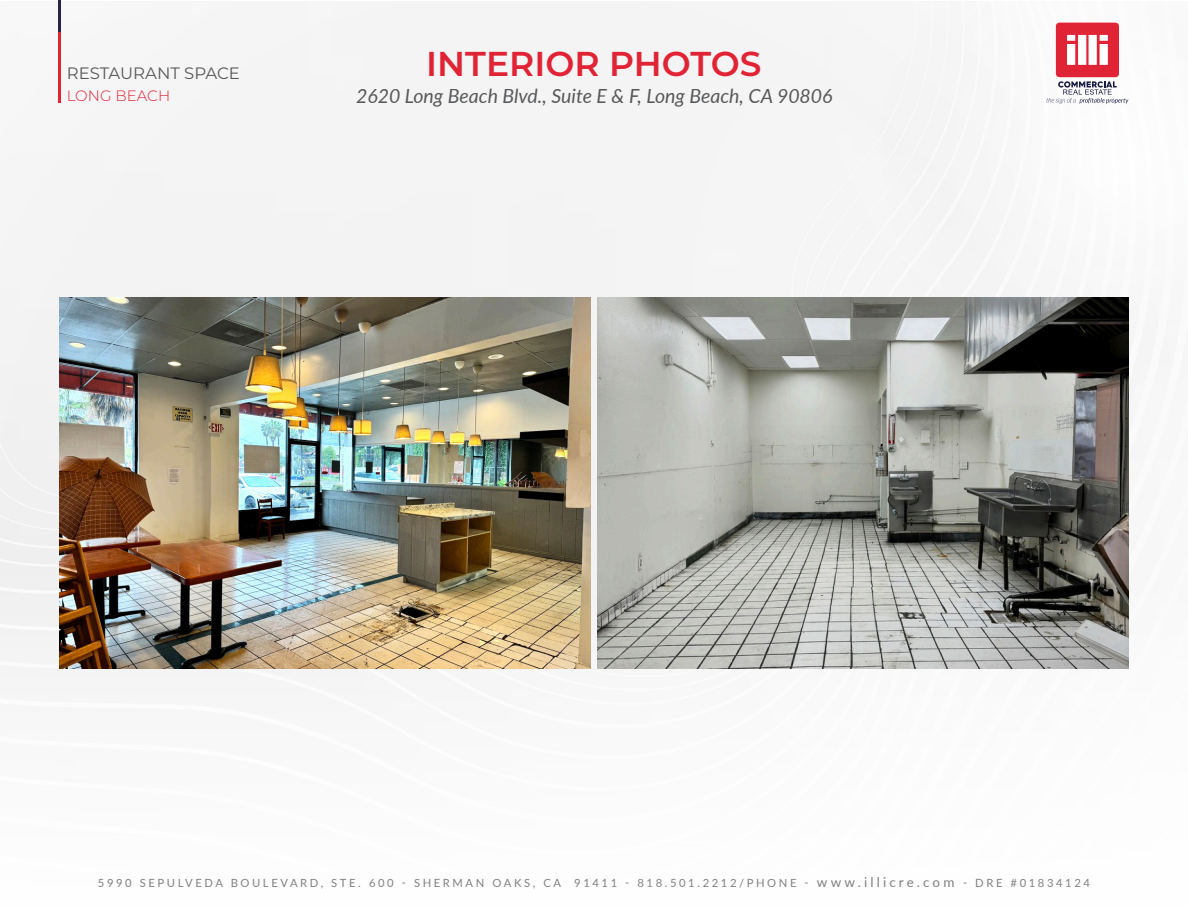
<style>
.page{position:relative;width:1188px;height:918px;background:#fff}
.page>*{position:absolute;margin:0;border:0;box-sizing:border-box;transform-origin:0 0}
.Titulos{font:600 34.5px "Montserrat";color:#e12435}
.t1{font:italic 19.5px "Lato";color:#57585a}
.t2{font:16.5px "Montserrat";color:#57585a}
.t3{font:300 15px "Montserrat";color:#e12435}
.t4{font:11.25px "Lato";letter-spacing:.23em;color:#808080}
.s1{font-size:13.5px}
</style>
<div class="page">
<div style="left:0;top:1px;width:1171px;height:494px;background:#f4f4f4"></div>
<hr style="left:58px;top:0;width:2px;height:32px;background:#2b224c">
<hr style="left:58px;top:32px;width:2px;height:71px;background:#e12435">
<svg style="left:1046px;top:23px;width:82px;height:81px"></svg>
<img style="left:60px;top:297px;width:530px;height:371px">
<img style="left:598px;top:297px;width:530px;height:371px">
<p class="Titulos" style="left:426px;top:39px;width:337px">INTERIOR PHOTOS</p>
<h3 class="t2" style="left:67px;top:62px;width:175px">RESTAURANT SPACE</h3>
<h3 class="t3" style="left:67px;top:85px;width:105px">LONG BEACH</h3>
<h2 class="t1" style="left:356px;top:82px;width:478px">2620 Long Beach Blvd., Suite E &amp; F, Long Beach, CA 90806</h2>
<p class="t4" style="left:98px;top:875px;width:994px">5990 SEPULVEDA BOULEVARD, STE. 600 - SHERMAN OAKS, CA 91411 - 818.501.2212/PHONE - <span class="s1">www.illicre.com</span> - DRE #01834124</p>
</div>
